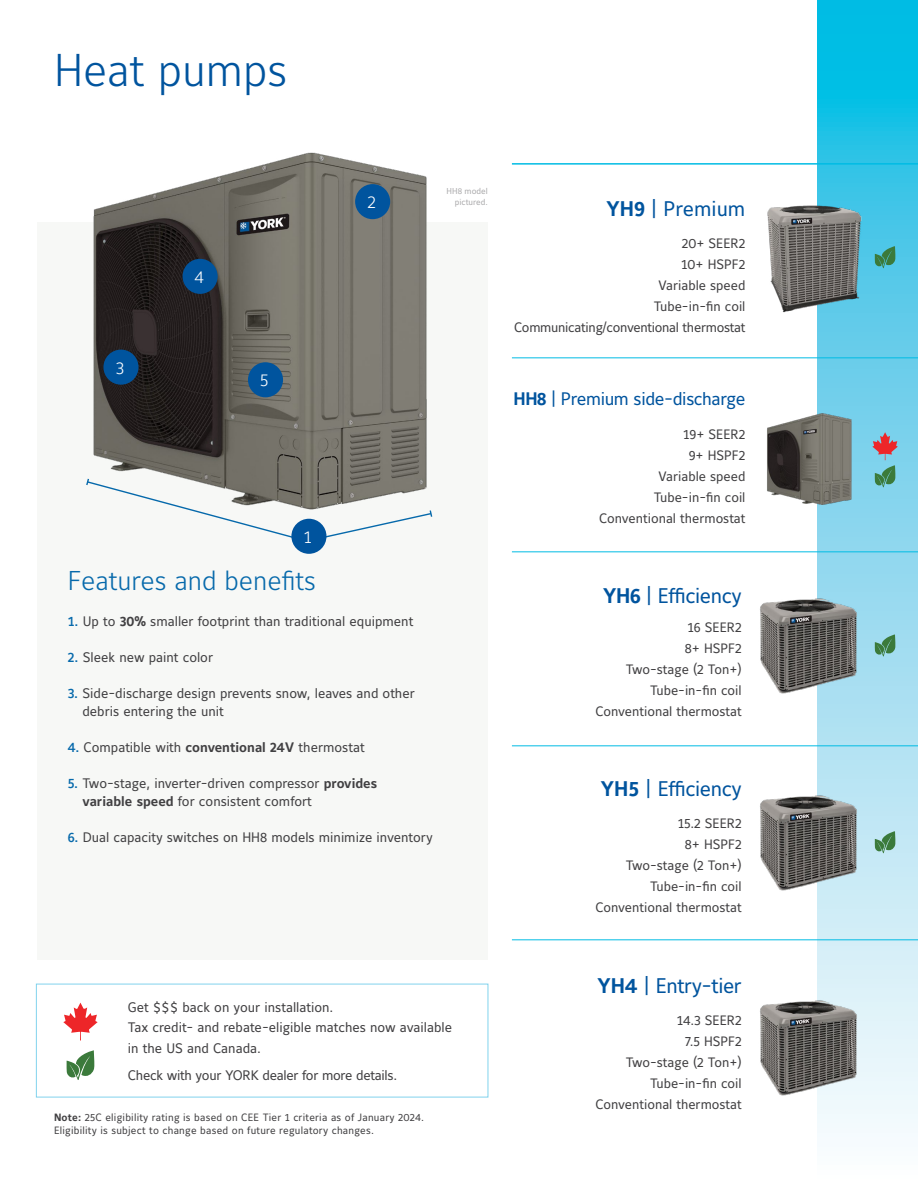
<style>
.page{position:relative;width:918px;height:1188px;background:#fff}
.page>*{position:absolute;margin:0;border:0;box-sizing:border-box;transform-origin:0 0}
.t1{font:300 45.6px "Maurea Jci Lf ML";color:#00549e}
.t2{font:300 27px "Maurea Jci Lf ML";color:#0669ab}
.t3{font:21px "Maurea Jci Lf ML";letter-spacing:-.02em;color:#00549e}
.t4{font:21px "Maurea Jci Lf ML";color:#00549e}
.t5{font:18px "Maurea Jci Lf ML";letter-spacing:-.02em;color:#00549e}
.t6{font:300 17.25px "Maurea Jci Lf ML";color:#fff}
.t7{font:13.65px/18px "Maurea Jci Lf ML";color:#414042}
.t8{font:13.65px "Maurea Jci Lf ML";letter-spacing:-.02em;color:#414042}
.t9{font:13.5px/21px "Maurea Jci Lf ML";color:#414042;text-align:right}
.t10{font:13.5px/21px "Maurea Jci Lf ML";letter-spacing:-.02em;color:#414042;text-align:right}
.t11{font:10.5px/12.6px "Maurea Jci Lf ML";letter-spacing:.02em;color:#414042}
.t12{font:8.55px/11.2px "Maurea Jci Lf ML";color:#abaaac;text-align:right}
.s1{font-weight:500;color:#0669ab}
.s2{font-weight:700}
</style>
<div class="page">
<svg style="left:817px;top:0;width:101px;height:1133px;background:#83d8ee"></svg>
<div style="left:37px;top:222px;width:451px;height:738px;background:#f7f8f6"></div>
<hr style="left:512px;top:746px;width:406px;height:1px;background:#00bce4">
<hr style="left:512px;top:163px;width:406px;height:2px;background:#00bce4">
<hr style="left:512px;top:358px;width:406px;height:1px;background:#00bce4">
<hr style="left:512px;top:552px;width:406px;height:1px;background:#00bce4">
<hr style="left:512px;top:940px;width:406px;height:1px;background:#00bce4">
<img style="left:760px;top:999px;width:102px;height:98px">
<img style="left:93px;top:152px;width:334px;height:368px">
<svg style="left:86px;top:477px;width:212px;height:61px"></svg>
<svg style="left:315px;top:509px;width:118px;height:34px"></svg>
<div style="left:183px;top:259px;width:35px;height:35px;background:#00549e;border-radius:50%"></div>
<div style="left:248px;top:362px;width:35px;height:35px;background:#00549e;border-radius:50%"></div>
<div style="left:103px;top:350px;width:36px;height:35px;background:#00549e;border-radius:50%"></div>
<div style="left:355px;top:184px;width:35px;height:35px;background:#00549e;border-radius:50%"></div>
<div style="left:291px;top:519px;width:35px;height:35px;background:#00549e;border-radius:50%"></div>
<img style="left:767px;top:200px;width:94px;height:114px">
<svg style="left:875px;top:246px;width:21px;height:22px"></svg>
<img style="left:760px;top:596px;width:102px;height:98px">
<svg style="left:875px;top:634px;width:21px;height:23px"></svg>
<img style="left:760px;top:793px;width:102px;height:98px">
<svg style="left:875px;top:831px;width:21px;height:22px"></svg>
<img style="left:767px;top:407px;width:113px;height:105px">
<svg style="left:872px;top:432px;width:26px;height:55px"></svg>
<div style="left:36px;top:984px;width:452px;height:113px;border:1px solid #81d3ed"></div>
<svg style="left:67px;top:1050px;width:28px;height:30px"></svg>
<svg style="left:63px;top:1003px;width:35px;height:38px"></svg>
<h1 class="t1" style="left:54px;top:42px;width:235px">Heat pumps</h1>
<p class="t6" style="left:116px;top:357px;width:10px">3</p>
<p class="t6" style="left:194px;top:266px;width:11px">4</p>
<p class="t6" style="left:260px;top:370px;width:10px">5</p>
<p class="t6" style="left:367px;top:191px;width:10px">2</p>
<p class="t12" style="left:447px;top:185px;width:43px">HH8 model pictured.</p>
<p class="t6" style="left:304px;top:526px;width:9px">1</p>
<h2 class="t2" style="left:68px;top:564px;width:250px">Features and benefits</h2>
<p class="t7" style="left:68px;top:612px;width:347px"><span class="s1">1.</span> Up to <span class="s2">30%</span> smaller footprint than traditional equipment</p>
<p class="t7" style="left:68px;top:648px;width:147px"><span class="s1">2.</span> Sleek new paint color</p>
<p class="t7" style="left:82px;top:684px;width:334px;text-indent:-15px"><span class="s1">3.</span> Side-discharge design prevents snow, leaves and other debris entering the unit</p>
<p class="t7" style="left:68px;top:738px;width:298px"><span class="s1">4.</span> Compatible with <span class="s2">conventional 24V</span> thermostat</p>
<p class="t7" style="left:82px;top:774px;width:296px;text-indent:-15px"><span class="s1">5.</span> Two-stage, inverter-driven compressor <span class="s2">provides variable speed</span> for consistent comfort</p>
<p class="t7" style="left:68px;top:828px;width:366px"><span class="s1">6.</span> Dual capacity switches on HH8 models minimize inventory</p>
<p class="t7" style="left:128px;top:996px;width:326px;line-height:20.5px">Get $$$ back on your installation.<br>Tax credit- and rebate-eligible matches now available in the US and Canada.</p>
<p class="t8" style="left:128px;top:1067px;width:271px">Check with your YORK dealer for more details.</p>
<p class="t11" style="left:54px;top:1111px;width:372px"><span class="s2">Note:</span> 25C eligibility rating is based on CEE Tier 1 criteria as of January 2024.<br>Eligibility is subject to change based on future regulatory changes.</p>
<h3 class="t4" style="left:606px;top:196px;width:141px"><span class="s2">YH9</span> | Premium</h3>
<p class="t10" style="left:514px;top:232px;width:233px">20+ SEER2<br>10+ HSPF2<br>Variable speed<br>Tube-in-fin coil<br>Communicating/conventional thermostat</p>
<h3 class="t5" style="left:513px;top:388px;width:233px"><span class="s2">HH8</span> | Premium side-discharge</h3>
<p class="t9" style="left:599px;top:423px;width:148px">19+ SEER2<br>9+ HSPF2<br>Variable speed<br>Tube-in-fin coil<br>Conventional thermostat</p>
<h3 class="t3" style="left:603px;top:583px;width:140px"><span class="s2">YH6</span> | Efficiency</h3>
<p class="t9" style="left:595px;top:617px;width:148px">16 SEER2<br>8+ HSPF2<br>Two-stage (2 Ton+)<br>Tube-in-fin coil<br>Conventional thermostat</p>
<h3 class="t3" style="left:600px;top:776px;width:143px"><span class="s2">YH5</span> | Efficiency</h3>
<p class="t9" style="left:595px;top:813px;width:148px">15.2 SEER2<br>8+ HSPF2<br>Two-stage (2 Ton+)<br>Tube-in-fin coil<br>Conventional thermostat</p>
<h3 class="t3" style="left:597px;top:973px;width:146px"><span class="s2">YH4</span> | Entry-tier</h3>
<p class="t9" style="left:595px;top:1010px;width:148px">14.3 SEER2<br>7.5 HSPF2<br>Two-stage (2 Ton+)<br>Tube-in-fin coil<br>Conventional thermostat</p>
</div>
